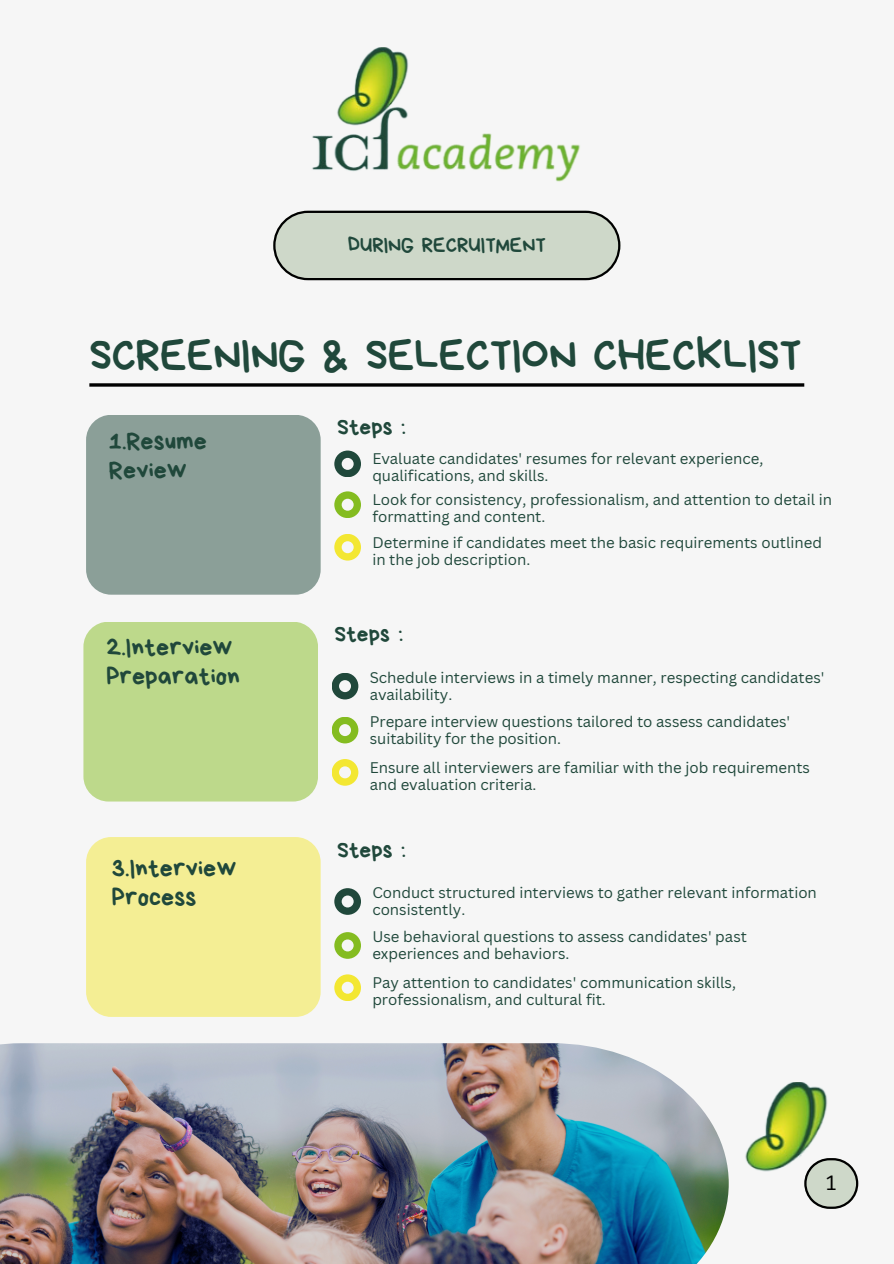
<style>
.page{position:relative;width:894px;height:1264px;background:#fff}
.page>*{position:absolute;margin:0;border:0;box-sizing:border-box;transform-origin:0 0}
.t1{font:44.7px "Bryndan Write";color:#20483b}
.t2{font:25.95px/29.2px "Bryndan Write";color:#20483b}
.t3{font:23.25px "Bryndan Write";color:#20483b}
.t4{font:21px "Bryndan Write";color:#20483b}
.t5{font:21px "Fira Code";color:#000}
.t6{font:15px/16.8px "Canva Sans";color:#20483b}
</style>
<div class="page">
<div style="left:0;top:0;width:893px;height:1263px;background:#f6f6f6"></div>
<hr style="left:89px;top:383px;width:715px;height:3px;background:#000">
<div style="left:86px;top:415px;width:234px;height:179px;background:#8b9f98;border-radius:25px"></div>
<svg style="left:334px;top:450px;width:27px;height:27px"></svg>
<svg style="left:334px;top:491px;width:27px;height:27px"></svg>
<svg style="left:334px;top:534px;width:27px;height:26px"></svg>
<div style="left:83px;top:621px;width:235px;height:180px;background:#bdd98b;border-radius:25px"></div>
<svg style="left:332px;top:673px;width:26px;height:26px"></svg>
<svg style="left:332px;top:717px;width:26px;height:26px"></svg>
<svg style="left:332px;top:759px;width:26px;height:26px"></svg>
<div style="left:86px;top:837px;width:234px;height:179px;background:#f4ee94;border-radius:25px"></div>
<svg style="left:334px;top:888px;width:27px;height:26px"></svg>
<svg style="left:334px;top:932px;width:27px;height:26px"></svg>
<svg style="left:334px;top:974px;width:27px;height:27px"></svg>
<img style="left:0;top:1043px;width:728px;height:220px">
<svg style="left:273px;top:211px;width:347px;height:69px;background:#c2cabd"></svg>
<img style="left:728px;top:1082px;width:100px;height:101px">
<svg style="left:804px;top:1158px;width:54px;height:50px"></svg>
<img style="left:312px;top:47px;width:268px;height:135px">
<p class="t4" style="left:348px;top:234px;width:199px">DURING RECRUITMENT</p>
<p class="t1" style="left:89px;top:332px;width:713px">SCREENING &amp; SELECTION CHECKLIST</p>
<h3 class="t2" style="left:109px;top:426px;width:99px">1.Resume<br>Review</h3>
<p class="t2" style="left:106px;top:633px;width:135px;line-height:28.7px">2.Interview<br>Preparation</p>
<p class="t2" style="left:112px;top:853px;width:126px">3.Interview<br>Process</p>
<h1 class="t3" style="left:337px;top:416px;width:70px">Steps :</h1>
<h2 class="t6" style="left:372px;top:450px;width:392px">Evaluate candidates' resumes for relevant experience, qualifications, and skills.</h2>
<h4 class="t6" style="left:372px;top:491px;width:461px">Look for consistency, professionalism, and attention to detail in formatting and content.</h4>
<p class="t6" style="left:372px;top:534px;width:451px">Determine if candidates meet the basic requirements outlined in the job description.</p>
<p class="t3" style="left:334px;top:622px;width:70px">Steps :</p>
<h2 class="t6" style="left:369px;top:668px;width:456px">Schedule interviews in a timely manner, respecting candidates' availability.</h2>
<h4 class="t6" style="left:369px;top:712px;width:422px">Prepare interview questions tailored to assess candidates' suitability for the position.</h4>
<p class="t6" style="left:369px;top:758px;width:442px">Ensure all interviewers are familiar with the job requirements and evaluation criteria.</p>
<p class="t3" style="left:337px;top:838px;width:70px">Steps :</p>
<h2 class="t6" style="left:372px;top:883px;width:446px">Conduct structured interviews to gather relevant information consistently.</h2>
<h4 class="t6" style="left:372px;top:927px;width:376px">Use behavioral questions to assess candidates' past experiences and behaviors.</h4>
<p class="t6" style="left:372px;top:973px;width:365px">Pay attention to candidates' communication skills, professionalism, and cultural fit.</p>
<p class="t5" style="left:824px;top:1168px;width:14px">1</p>
</div>
